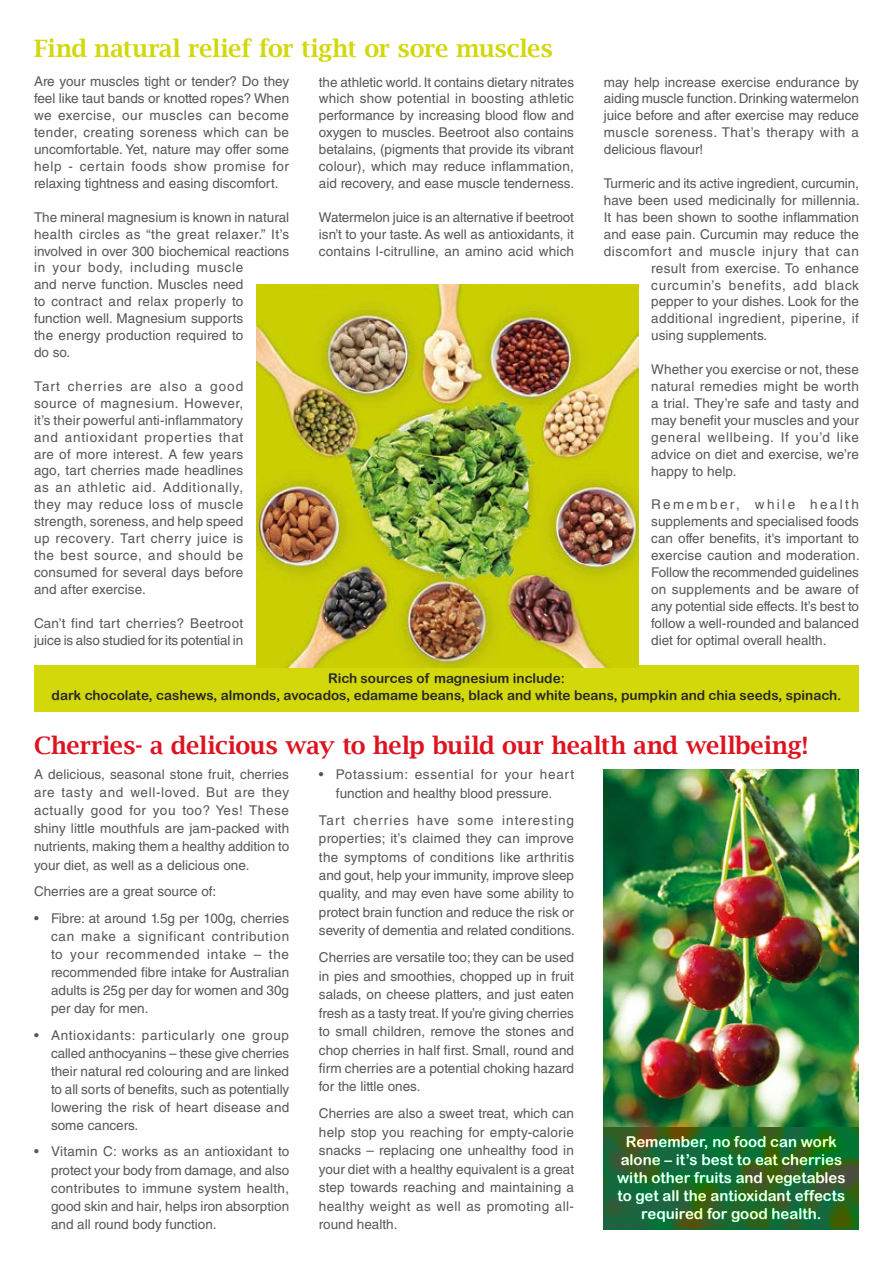
<style>
.page{position:relative;width:893px;height:1263px;background:#fff}
.page>*{position:absolute;margin:0;border:0;box-sizing:border-box;transform-origin:0 0}
.t1{font:600 24px "Lucida Bright";letter-spacing:-.005em;color:#dd1320}
.t2{font:600 24px "Lucida Bright";letter-spacing:-.01em;color:#d2d80a}
.t3{font:15px/18px "Arial Rounded MT Bold";color:#fff;text-align:center}
.t4{font:13.5px/17px "Helvetica LT Std";color:#575756;text-align:justify}
.t5{font:13.5px/16.5px "Arial Rounded MT Bold";color:#282827;text-align:center}
.t6{font:13.5px "Helvetica LT Std";letter-spacing:.045em;color:#575756}
.t7{font:13.5px "Helvetica LT Std";letter-spacing:.03em;color:#575756}
.t8{font:13.5px "Helvetica LT Std";letter-spacing:.025em;color:#575756}
.t9{font:13.5px "Helvetica LT Std";letter-spacing:.06em;color:#575756}
</style>
<div class="page">
<img style="left:604px;top:770px;width:255px;height:357px">
<svg style="left:604px;top:1127px;width:255px;height:102px;background:#22642b"></svg>
<div style="left:34px;top:665px;width:825px;height:47px;background:#d2d80a"></div>
<img style="left:256px;top:285px;width:382px;height:382px">
<h1 class="t2" style="left:34px;top:35px;width:520px">Find natural relief for tight or sore muscles</h1>
<p class="t4" style="left:34px;top:73px;width:257px">Are your muscles tight or tender? Do they feel like taut bands or knotted ropes? When we exercise, our muscles can become tender, creating soreness which can be uncomfortable. Yet, nature may offer some help - certain foods show promise for relaxing tightness and easing discomfort.</p>
<p class="t4" style="left:34px;top:209px;width:257px;text-align:left">The mineral magnesium is known in natural health circles as “the great relaxer.” It’s involved in over 300 biochemical reactions in your body, including muscle<br>and nerve function. Muscles need<br>to contract and relax properly to function well. Magnesium supports<br>the energy production required to<br>do so.</p>
<p class="t4" style="left:34px;top:378px;width:211px">Tart cherries are also a good source of magnesium. However, it’s their powerful anti-inflammatory and antioxidant properties that are of more interest. A few years ago, tart cherries made headlines as an athletic aid. Additionally, they may reduce loss of muscle strength, soreness, and help speed up recovery. Tart cherry juice is the best source, and should be consumed for several days before and after exercise.</p>
<p class="t4" style="left:34px;top:614px;width:211px">Can’t find tart cherries? Beetroot juice is also studied for its potential in</p>
<p class="t4" style="left:319px;top:73px;width:257px">the athletic world. It contains dietary nitrates which show potential in boosting athletic performance by increasing blood flow and oxygen to muscles. Beetroot also contains betalains, (pigments that provide its vibrant colour), which may reduce inflammation, aid recovery, and ease muscle tenderness.</p>
<p class="t4" style="left:319px;top:209px;width:257px">Watermelon juice is an alternative if beetroot isn’t to your taste. As well as antioxidants, it contains l-citrulline, an amino acid which</p>
<p class="t4" style="left:604px;top:73px;width:257px">may help increase exercise endurance by aiding muscle function. Drinking watermelon juice before and after exercise may reduce muscle soreness. That’s therapy with a delicious flavour!</p>
<p class="t4" style="left:604px;top:175px;width:257px">Turmeric and its active ingredient, curcumin,</p>
<p class="t4" style="left:604px;top:192px;width:258px">have been used medicinally for millennia.</p>
<p class="t4" style="left:604px;top:209px;width:257px">It has been shown to soothe inflammation</p>
<p class="t4" style="left:604px;top:226px;width:257px">and ease pain. Curcumin may reduce the</p>
<p class="t6" style="left:604px;top:243px;width:257px">discomfort and muscle injury that can</p>
<p class="t8" style="left:651px;top:260px;width:209px">result from exercise. To enhance</p>
<p class="t9" style="left:651px;top:277px;width:209px">curcumin’s benefits, add black</p>
<p class="t4" style="left:651px;top:293px;width:209px">pepper to your dishes. Look for the</p>
<p class="t7" style="left:651px;top:311px;width:209px">additional ingredient, piperine, if</p>
<p class="t4" style="left:651px;top:327px;width:118px">using supplements.</p>
<p class="t4" style="left:651px;top:361px;width:209px">Whether you exercise or not, these natural remedies might be worth a trial. They’re safe and tasty and may benefit your muscles and your general wellbeing. If you’d like advice on diet and exercise, we’re happy to help.</p>
<p class="t4" style="left:651px;top:496px;width:210px">Remember, while health supplements and specialised foods can offer benefits, it's important to exercise caution and moderation.<br>Follow the recommended guidelines on supplements and be aware of any potential side effects. It’s best to follow a well-rounded and balanced diet for optimal overall health.</p>
<p class="t5" style="left:52px;top:670px;width:791px">Rich sources of magnesium include:<br>dark chocolate, cashews, almonds, avocados, edamame beans, black and white beans, pumpkin and chia seeds, spinach.</p>
<h1 class="t1" style="left:34px;top:732px;width:776px">Cherries- a delicious way to help build our health and wellbeing!</h1>
<p class="t4" style="left:34px;top:765px;width:257px;line-height:18px">A delicious, seasonal stone fruit, cherries are tasty and well-loved. But are they actually good for you too? Yes! These shiny little mouthfuls are jam-packed with nutrients, making them a healthy addition to your diet, as well as a delicious one.</p>
<p class="t4" style="left:34px;top:883px;width:184px">Cherries are a great source of:</p>
<p class="t4" style="left:51px;top:909px;width:240px;line-height:18px;text-indent:-17px">• Fibre: at around 1.5g per 100g, cherries can make a significant contribution to your recommended intake – the recommended fibre intake for Australian adults is 25g per day for women and 30g per day for men.</p>
<p class="t4" style="left:51px;top:1026px;width:240px;line-height:18px;text-indent:-17px">• Antioxidants: particularly one group called anthocyanins – these give cherries their natural red colouring and are linked to all sorts of benefits, such as potentially lowering the risk of heart disease and some cancers.</p>
<p class="t4" style="left:51px;top:1143px;width:240px;line-height:18px;text-indent:-17px">• Vitamin C: works as an antioxidant to protect your body from damage, and also contributes to immune system health, good skin and hair, helps iron absorption and all round body function.</p>
<p class="t4" style="left:319px;top:765px;width:257px;line-height:18.5px;text-align:center">• Potassium: essential for your heart function and healthy blood pressure.</p>
<p class="t4" style="left:319px;top:811px;width:257px;line-height:18.5px">Tart cherries have some interesting properties; it’s claimed they can improve the symptoms of conditions like arthritis and gout, help your immunity, improve sleep quality, and may even have some ability to protect brain function and reduce the risk or severity of dementia and related conditions.</p>
<p class="t4" style="left:319px;top:948px;width:257px;line-height:18.5px">Cherries are versatile too; they can be used in pies and smoothies, chopped up in fruit salads, on cheese platters, and just eaten fresh as a tasty treat. If you’re giving cherries to small children, remove the stones and chop cherries in half first. Small, round and firm cherries are a potential choking hazard for the little ones.</p>
<p class="t4" style="left:319px;top:1104px;width:257px;line-height:18.5px">Cherries are also a sweet treat, which can help stop you reaching for empty-calorie snacks – replacing one unhealthy food in your diet with a healthy equivalent is a great step towards reaching and maintaining a healthy weight as well as promoting all&shy;round health.</p>
<p class="t3" style="left:617px;top:1132px;width:230px">Remember, no food can work alone – it’s best to eat cherries with other fruits and vegetables to get all the antioxidant effects required for good health.</p>
</div>
